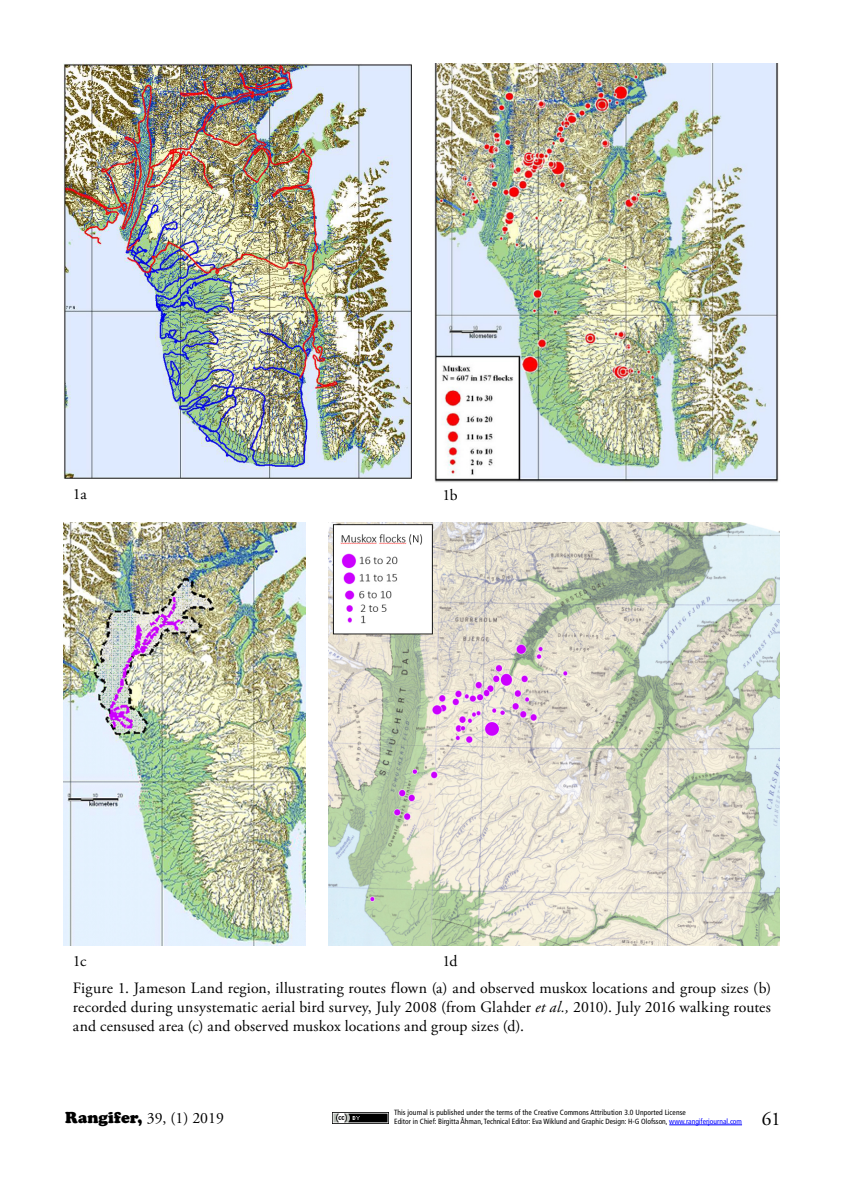
<style>
.page{position:relative;width:844px;height:1191px;background:#fff}
.page>*{position:absolute;margin:0;border:0;box-sizing:border-box;transform-origin:0 0}
.t1{font:19.25px "Adobe Garamond Pro";color:#000}
.t2{font:15.75px/27.1px "Adobe Garamond Pro";letter-spacing:.01em;color:#000}
.t3{font:condensed 7.52px "Frutiger LT Std";color:#000}
.s1{font-style:italic}
.s2{font-family:"Cooper Black Std"}
.s3{color:#00f}
</style>
<div class="page">
<hr style="left:669px;top:1124px;width:72px;height:1px;background:#00f">
<img style="left:332px;top:1113px;width:56px;height:10px">
<img style="left:63px;top:522px;width:242px;height:423px">
<img style="left:328px;top:522px;width:452px;height:424px">
<img style="left:63px;top:63px;width:349px;height:415px">
<img style="left:434px;top:63px;width:345px;height:420px">
<p class="t2" style="left:73px;top:481px;width:15px">1a</p>
<p class="t2" style="left:442px;top:482px;width:17px">1b</p>
<p class="t2" style="left:73px;top:948px;width:699px;text-indent:369px">1d<br>Figure 1. Jameson Land region, illustrating routes flown (a) and observed muskox locations and group sizes (b)</p>
<p class="t2" style="left:73px;top:998px;width:699px;line-height:18.9px">recorded during unsystematic aerial bird survey, July 2008 (from Glahder <span class="s1">et al.,</span> 2010). July 2016 walking routes and censused area (c) and observed muskox locations and group sizes (d).</p>
<p class="t2" style="left:73px;top:948px;width:15px">1c</p>
<p class="t3" style="left:394px;top:1108px;width:293px">This journal is published under the terms of the Creative Commons Attribution 3.0 Unported License</p>
<p class="t2" style="left:65px;top:1105px;width:160px"><span class="s2">Rangifer,</span> 39, (1) 2019</p>
<p class="t3" style="left:394px;top:1117px;width:349px">Editor in Chief: Birgitta Åhman, Technical Editor: Eva Wiklund and Graphic Design: H-G Olofsson, <span class="s3">www.rangiferjournal.com</span></p>
<p class="t1" style="left:761px;top:1107px;width:21px">61</p>
</div>
